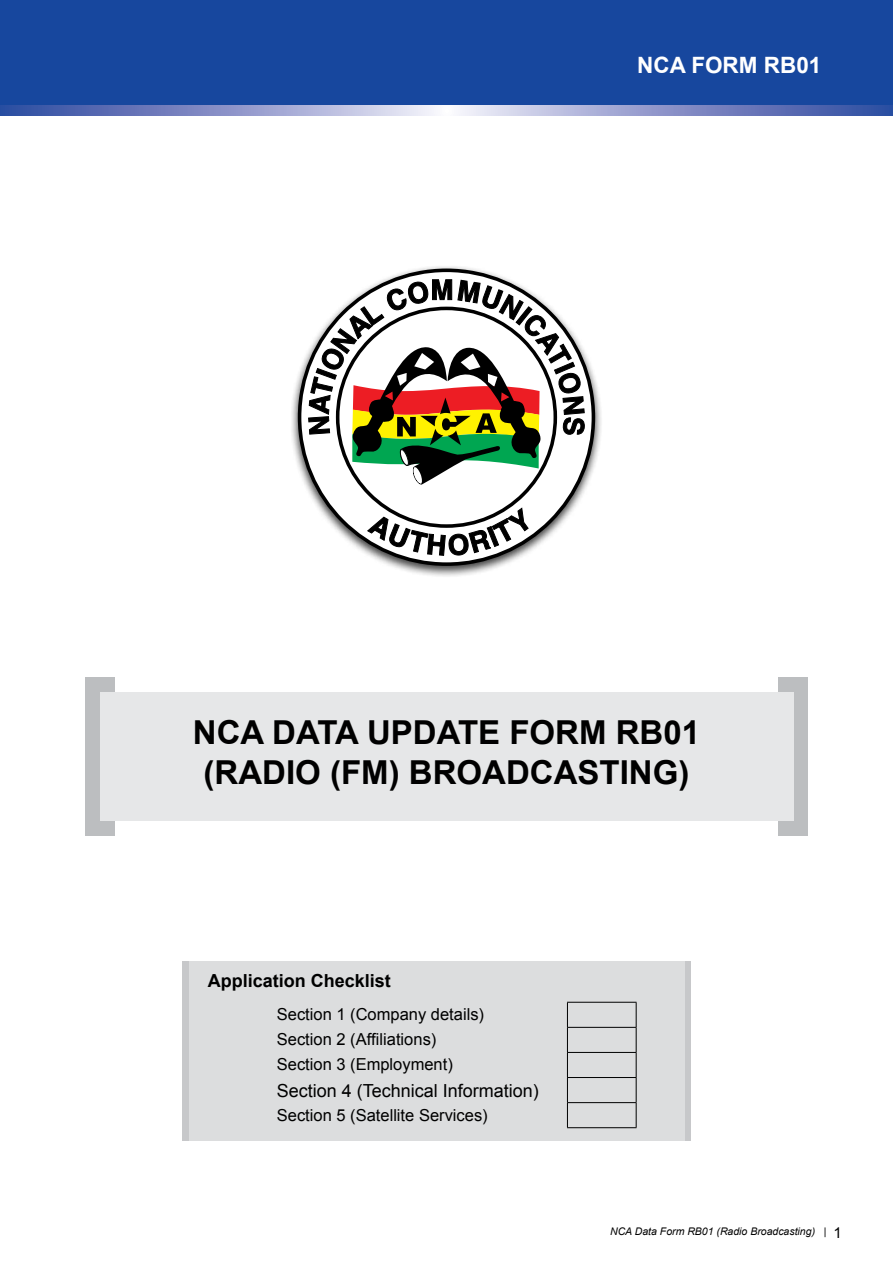
<style>
.page{position:relative;width:893px;height:1263px;background:#fff}
.page>*{position:absolute;margin:0;border:0;box-sizing:border-box;transform-origin:0 0}
.t1{font:700 33px/39.6px "Arial";color:#000;text-align:center}
.t2{font:700 22.5px "Arial";color:#fff}
.t3{font:18px "Arial";color:#000}
.t4{font:700 18px "Arial";color:#000}
.t5{font:16.5px/25px "Arial";color:#000}
.t6{font:italic 10.5px "Arial";color:#000}
.s1{font-style:normal;font-size:15px}
</style>
<div class="page">
<div style="left:85px;top:677px;width:29px;height:159px;background:#bcbec0"></div>
<div style="left:779px;top:677px;width:29px;height:159px;background:#bcbec0"></div>
<div style="left:100px;top:692px;width:693px;height:128px;background:#e6e7e8"></div>
<div style="left:0;top:0;width:893px;height:105px;background:#17479e"></div>
<svg style="left:0;top:105px;width:893px;height:11px;background:#8d98ca"></svg>
<div style="left:290px;top:265px;width:313px;height:313px;background:#000;opacity:.75"></div>
<svg style="left:298px;top:269px;width:297px;height:297px"></svg>
<svg style="left:336px;top:486px;width:221px;height:42px"></svg>
<svg style="left:368px;top:508px;width:160px;height:47px"></svg>
<svg style="left:308px;top:279px;width:276px;height:207px"></svg>
<div style="left:183px;top:961px;width:508px;height:180px;background:#c7c8ca"></div>
<div style="left:189px;top:961px;width:496px;height:180px;background:#dcddde"></div>
<hr style="left:567px;top:1002px;width:69px;height:1px;background:#000">
<hr style="left:567px;top:1027px;width:69px;height:1px;background:#000">
<hr style="left:567px;top:1052px;width:69px;height:1px;background:#000">
<hr style="left:567px;top:1077px;width:69px;height:1px;background:#000">
<hr style="left:567px;top:1102px;width:69px;height:1px;background:#000">
<svg style="left:567px;top:1002px;width:1px;height:125px"></svg>
<svg style="left:636px;top:1002px;width:1px;height:125px"></svg>
<hr style="left:567px;top:1127px;width:69px;height:1px;background:#000">
<h2 class="t2" style="left:637px;top:50px;width:186px">NCA FORM RB01</h2>
<h1 class="t1" style="left:193px;top:714px;width:509px">NCA DATA UPDATE FORM RB01 (RADIO (FM) BROADCASTING)</h1>
<p class="t4" style="left:208px;top:969px;width:185px">Application Checklist</p>
<p class="t5" style="left:277px;top:1002px;width:209px">Section 1 (Company details)<br>Section 2 (Affiliations)<br>Section 3 (Employment)</p>
<p class="t3" style="left:277px;top:1078px;width:264px">Section 4 (Technical Information)</p>
<p class="t5" style="left:277px;top:1102px;width:212px">Section 5 (Satellite Services)</p>
<p class="t6" style="left:610px;top:1224px;width:233px">NCA Data Form RB01 (Radio Broadcasting) | <span class="s1">1</span></p>
</div>
